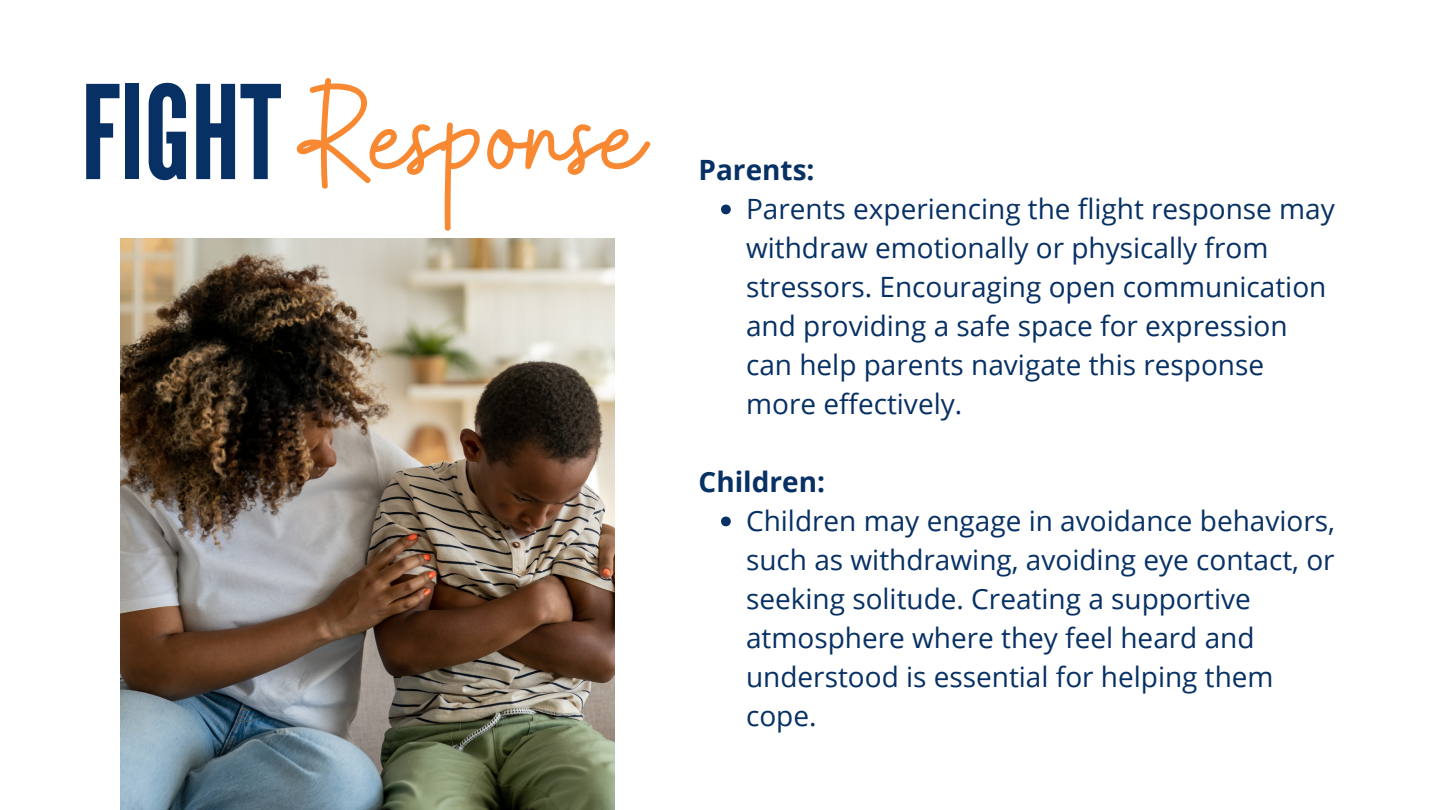
<style>
.page{position:relative;width:1440px;height:810px;background:#fff}
.page>*{position:absolute;margin:0;border:0;box-sizing:border-box;transform-origin:0 0}
.t1{font:146.1px "Buffalo";color:#f88932}
.t2{font:129.6px "League Gothic";color:#073064}
.t3{font:28px/39px "Open Sans";color:#073064}
.t4{font:700 28px "Open Sans";color:#073064}
</style>
<div class="page">
<svg style="left:721px;top:205px;width:10px;height:9px"></svg>
<svg style="left:721px;top:517px;width:10px;height:9px"></svg>
<img style="left:121px;top:239px;width:493px;height:571px">
<p class="t2" style="left:81px;top:58px;width:202px">FIGHT</p>
<h3 class="t1" style="left:303px;top:43px;width:342px">Response</h3>
<h2 class="t4" style="left:699px;top:150px;width:118px">Parents:</h2>
<h1 class="t3" style="left:746px;top:188px;width:590px">Parents experiencing the flight response may withdraw emotionally or physically from stressors. Encouraging open communication and providing a safe space for expression can help parents navigate this response more effectively.</h1>
<p class="t4" style="left:699px;top:462px;width:128px">Children:</p>
<h3 class="t3" style="left:746px;top:500px;width:590px">Children may engage in avoidance behaviors, such as withdrawing, avoiding eye contact, or seeking solitude. Creating a supportive atmosphere where they feel heard and understood is essential for helping them cope.</h3>
</div>
